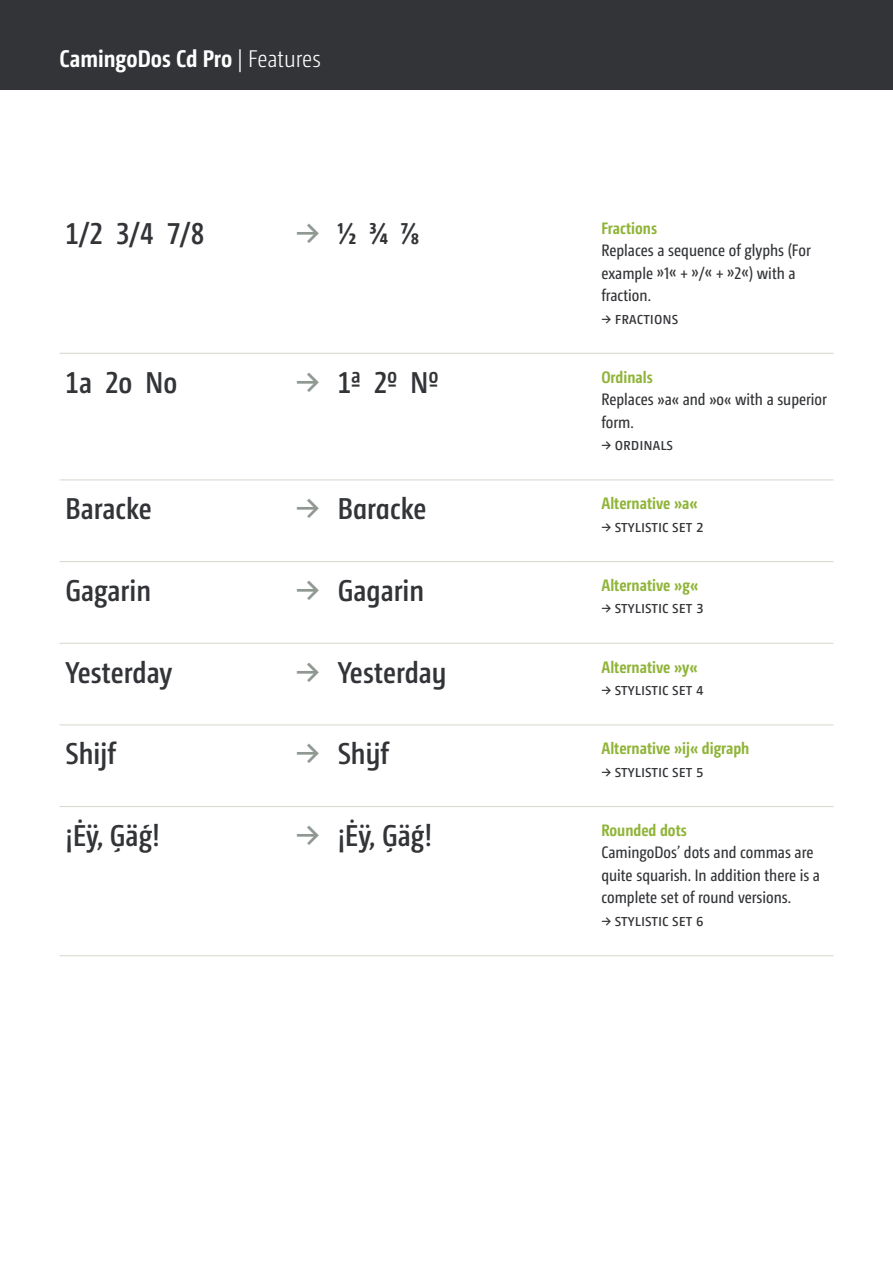
<style>
.page{position:relative;width:893px;height:1263px;background:#fff}
.page>*{position:absolute;margin:0;border:0;box-sizing:border-box;transform-origin:0 0}
.t1{font:600 30px "Camingo Dos Pro Cd";color:#323437}
.t2{font:600 30px "Camingo Dos Pro Cd";color:#909892}
.t3{font:700 24px "Camingo Dos Pro Cd";color:#fff}
.t4{font:16.5px/22.5px "Camingo Dos Pro Cd";color:#323437}
.t5{font:700 16.5px "Camingo Dos Pro Cd";color:#90b439}
.s1{font-weight:300}
</style>
<div class="page">
<div style="left:0;top:0;width:893px;height:89px;background:#323437"></div>
<hr style="left:60px;top:353px;width:229px;height:1px;background:#d5d7cc">
<hr style="left:289px;top:353px;width:43px;height:1px;background:#d5d7cc">
<hr style="left:332px;top:353px;width:234px;height:1px;background:#d5d7cc">
<svg style="left:566px;top:353px;width:29px;height:1px"></svg>
<hr style="left:595px;top:353px;width:238px;height:1px;background:#d5d7cc">
<hr style="left:60px;top:480px;width:229px;height:1px;background:#d5d7cc">
<hr style="left:289px;top:480px;width:43px;height:1px;background:#d5d7cc">
<hr style="left:332px;top:480px;width:234px;height:1px;background:#d5d7cc">
<svg style="left:566px;top:480px;width:29px;height:1px"></svg>
<hr style="left:595px;top:480px;width:238px;height:1px;background:#d5d7cc">
<hr style="left:60px;top:561px;width:229px;height:1px;background:#d5d7cc">
<hr style="left:289px;top:561px;width:43px;height:1px;background:#d5d7cc">
<hr style="left:332px;top:561px;width:234px;height:1px;background:#d5d7cc">
<svg style="left:566px;top:561px;width:29px;height:1px"></svg>
<hr style="left:595px;top:561px;width:238px;height:1px;background:#d5d7cc">
<hr style="left:60px;top:643px;width:229px;height:1px;background:#d5d7cc">
<hr style="left:289px;top:643px;width:43px;height:1px;background:#d5d7cc">
<hr style="left:332px;top:643px;width:234px;height:1px;background:#d5d7cc">
<svg style="left:566px;top:643px;width:29px;height:1px"></svg>
<hr style="left:595px;top:643px;width:238px;height:1px;background:#d5d7cc">
<hr style="left:60px;top:724px;width:229px;height:1px;background:#d5d7cc">
<hr style="left:289px;top:724px;width:43px;height:1px;background:#d5d7cc">
<hr style="left:332px;top:724px;width:234px;height:1px;background:#d5d7cc">
<svg style="left:566px;top:724px;width:29px;height:1px"></svg>
<hr style="left:595px;top:724px;width:238px;height:1px;background:#d5d7cc">
<hr style="left:60px;top:806px;width:229px;height:1px;background:#d5d7cc">
<hr style="left:289px;top:806px;width:43px;height:1px;background:#d5d7cc">
<hr style="left:332px;top:806px;width:234px;height:1px;background:#d5d7cc">
<svg style="left:566px;top:806px;width:29px;height:1px"></svg>
<hr style="left:595px;top:806px;width:238px;height:1px;background:#d5d7cc">
<hr style="left:60px;top:955px;width:229px;height:1px;background:#d5d7cc">
<hr style="left:289px;top:955px;width:43px;height:1px;background:#d5d7cc">
<hr style="left:332px;top:955px;width:234px;height:1px;background:#d5d7cc">
<svg style="left:566px;top:955px;width:29px;height:1px"></svg>
<hr style="left:595px;top:955px;width:238px;height:1px;background:#d5d7cc">
<p class="t3" style="left:60px;top:44px;width:263px">CamingoDos Cd Pro <span class="s1">| Features</span></p>
<p class="t1" style="left:66px;top:215px;width:140px">1/2 3/4 7/8</p>
<p class="t2" style="left:295px;top:215px;width:27px">6</p>
<p class="t1" style="left:338px;top:215px;width:83px">1/2 3/4 7/8</p>
<p class="t5" style="left:601px;top:218px;width:57px">Fractions</p>
<p class="t4" style="left:601px;top:239px;width:211px">Replaces a sequence of glyphs (For example »1« + »/« + »2«) with a fraction.</p>
<p class="t4" style="left:601px;top:306px;width:78px">6 Fractions</p>
<p class="t1" style="left:66px;top:364px;width:113px">1a 2o No</p>
<p class="t2" style="left:295px;top:364px;width:27px">6</p>
<p class="t1" style="left:338px;top:364px;width:102px">1a 2o No</p>
<p class="t5" style="left:601px;top:367px;width:53px">Ordinals</p>
<p class="t4" style="left:601px;top:388px;width:227px">Replaces »a« and »o« with a superior form.</p>
<p class="t4" style="left:601px;top:433px;width:73px">6 Ordinals</p>
<p class="t1" style="left:66px;top:491px;width:88px">Baracke</p>
<p class="t2" style="left:295px;top:491px;width:27px">6</p>
<p class="t1" style="left:338px;top:491px;width:90px">Baracke</p>
<p class="t5" style="left:601px;top:494px;width:98px">Alternative »a«</p>
<p class="t4" style="left:601px;top:515px;width:104px">6 Stylistic set 2</p>
<p class="t1" style="left:66px;top:573px;width:87px">Gagarin</p>
<p class="t2" style="left:295px;top:573px;width:27px">6</p>
<p class="t1" style="left:338px;top:573px;width:88px">Gagarin</p>
<p class="t5" style="left:601px;top:575px;width:99px">Alternative »g«</p>
<p class="t4" style="left:601px;top:596px;width:104px">6 Stylistic set 3</p>
<p class="t1" style="left:66px;top:654px;width:108px">Yesterday</p>
<p class="t2" style="left:295px;top:654px;width:27px">6</p>
<p class="t1" style="left:338px;top:654px;width:111px">Yesterday</p>
<p class="t5" style="left:601px;top:657px;width:98px">Alternative »y«</p>
<p class="t4" style="left:601px;top:678px;width:104px">6 Stylistic set 4</p>
<p class="t1" style="left:66px;top:736px;width:53px">Shijf</p>
<p class="t2" style="left:295px;top:736px;width:27px">6</p>
<p class="t1" style="left:338px;top:736px;width:54px">Shijf</p>
<p class="t5" style="left:601px;top:738px;width:150px">Alternative »ij« digraph</p>
<p class="t4" style="left:601px;top:760px;width:104px">6 Stylistic set 5</p>
<p class="t1" style="left:66px;top:818px;width:96px">¡Ėÿ, Ģäģ!</p>
<p class="t2" style="left:295px;top:818px;width:27px">6</p>
<p class="t1" style="left:338px;top:818px;width:96px">¡Ėÿ, Ģäģ!</p>
<p class="t5" style="left:601px;top:820px;width:87px">Rounded dots</p>
<p class="t4" style="left:601px;top:841px;width:220px">CamingoDos’ dots and commas are quite squarish. In addition there is a complete set of round versions.</p>
<p class="t4" style="left:601px;top:909px;width:104px">6 Stylistic set 6</p>
</div>
